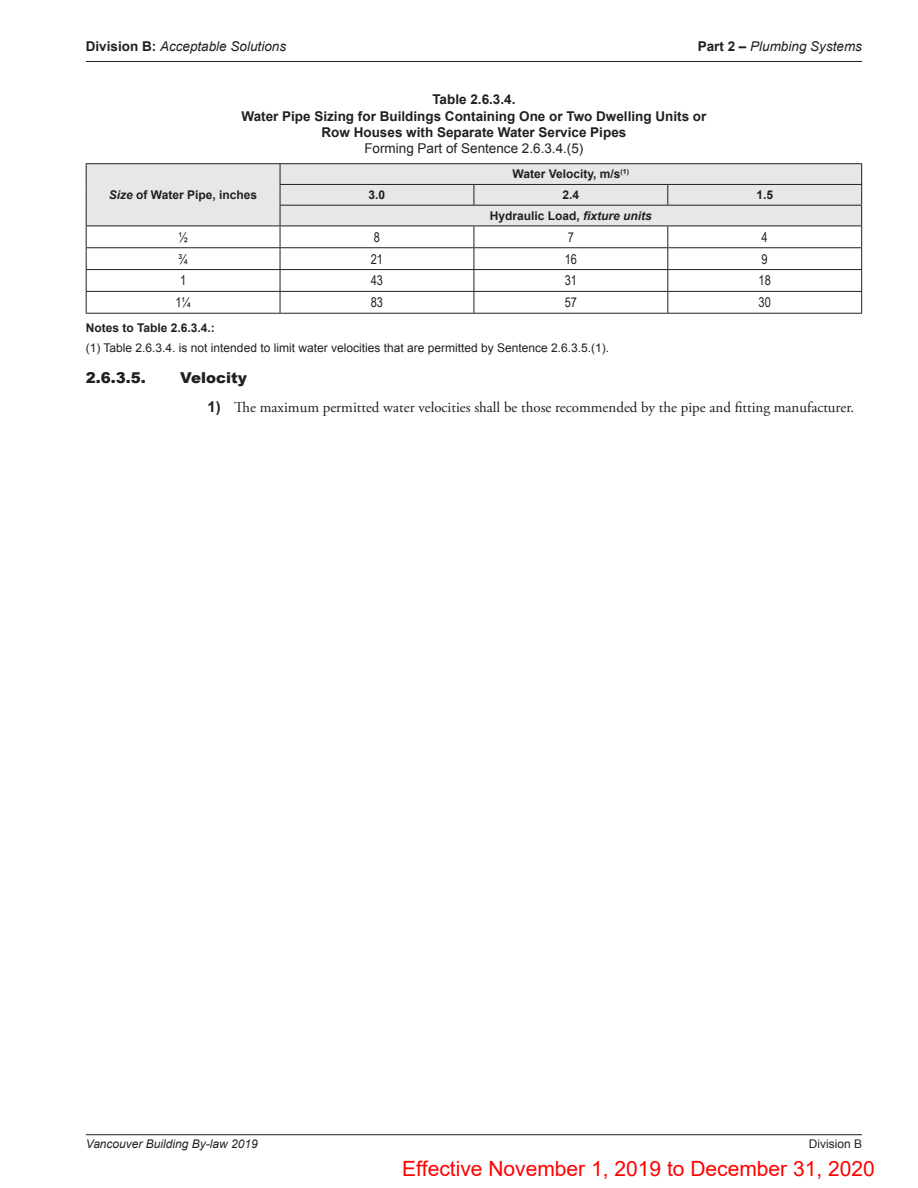
<style>
.page{position:relative;width:918px;height:1188px;background:#fff}
.page>*{position:absolute;margin:0;border:0;box-sizing:border-box;transform-origin:0 0}
.t1{font:21px "Arial";color:#f00}
.t2{font:15px "Adobe Garamond Pro";color:#231f20}
.t3{font:900 15px "Arial";color:#231f20}
.t4{font:700 13.5px/16.2px "Arial";color:#231f20;text-align:center}
.t5{font:italic 13.5px "Arial";color:#231f20}
.t6{font:13.5px "Arial";color:#231f20}
.t7{font:13.5px "Arial Narrow";color:#231f20}
.t8{font:12px "Arial";color:#231f20}
.t9{font:700 12px "Arial";color:#231f20}
.t10{font:italic 12px "Arial";color:#231f20}
.s1{font-weight:700;font-style:normal}
.s2{font-style:italic}
.s3{font-family:"Arial";font-weight:700}
</style>
<div class="page">
<hr style="left:86px;top:61px;width:776px;height:1px;background:#231f20">
<hr style="left:86px;top:1134px;width:776px;height:1px;background:#231f20">
<div style="left:87px;top:164px;width:774px;height:62px;background:#e6e7e9"></div>
<hr style="left:86px;top:163px;width:194px;height:1px;background:#231f20">
<hr style="left:280px;top:163px;width:194px;height:1px;background:#231f20">
<hr style="left:474px;top:163px;width:194px;height:1px;background:#231f20">
<hr style="left:668px;top:163px;width:194px;height:1px;background:#231f20">
<hr style="left:280px;top:184px;width:194px;height:1px;background:#231f20">
<hr style="left:474px;top:184px;width:194px;height:1px;background:#231f20">
<hr style="left:668px;top:184px;width:194px;height:1px;background:#231f20">
<hr style="left:280px;top:205px;width:194px;height:1px;background:#231f20">
<hr style="left:474px;top:205px;width:194px;height:1px;background:#231f20">
<hr style="left:668px;top:205px;width:194px;height:1px;background:#231f20">
<hr style="left:86px;top:226px;width:194px;height:1px;background:#231f20">
<hr style="left:280px;top:226px;width:194px;height:1px;background:#231f20">
<hr style="left:474px;top:226px;width:194px;height:1px;background:#231f20">
<hr style="left:668px;top:226px;width:194px;height:1px;background:#231f20">
<hr style="left:86px;top:247px;width:194px;height:1px;background:#231f20">
<hr style="left:280px;top:247px;width:194px;height:1px;background:#231f20">
<hr style="left:474px;top:247px;width:194px;height:1px;background:#231f20">
<hr style="left:668px;top:247px;width:194px;height:1px;background:#231f20">
<hr style="left:86px;top:269px;width:194px;height:1px;background:#231f20">
<hr style="left:280px;top:269px;width:194px;height:1px;background:#231f20">
<hr style="left:474px;top:269px;width:194px;height:1px;background:#231f20">
<hr style="left:668px;top:269px;width:194px;height:1px;background:#231f20">
<hr style="left:86px;top:291px;width:194px;height:1px;background:#231f20">
<hr style="left:280px;top:291px;width:194px;height:1px;background:#231f20">
<hr style="left:474px;top:291px;width:194px;height:1px;background:#231f20">
<hr style="left:668px;top:291px;width:194px;height:1px;background:#231f20">
<hr style="left:86px;top:313px;width:194px;height:1px;background:#231f20">
<hr style="left:280px;top:313px;width:194px;height:1px;background:#231f20">
<hr style="left:474px;top:313px;width:194px;height:1px;background:#231f20">
<hr style="left:668px;top:313px;width:194px;height:1px;background:#231f20">
<svg style="left:86px;top:164px;width:1px;height:149px"></svg>
<svg style="left:474px;top:185px;width:1px;height:20px"></svg>
<svg style="left:667px;top:185px;width:1px;height:20px"></svg>
<svg style="left:280px;top:164px;width:1px;height:149px"></svg>
<svg style="left:474px;top:226px;width:1px;height:87px"></svg>
<svg style="left:667px;top:226px;width:1px;height:87px"></svg>
<svg style="left:861px;top:164px;width:1px;height:149px"></svg>
<p class="t5" style="left:86px;top:38px;width:202px"><span class="s1">Division B:</span> Acceptable Solutions</p>
<p class="t5" style="left:698px;top:38px;width:166px"><span class="s1">Part 2 –</span> Plumbing Systems</p>
<p class="t4" style="left:241px;top:92px;width:467px">Table 2.6.3.4.<br>Water Pipe Sizing for Buildings Containing One or Two Dwelling Units or<br>Row Houses with Separate Water Service Pipes</p>
<p class="t6" style="left:364px;top:139px;width:221px">Forming Part of Sentence 2.6.3.4.(5)</p>
<p class="t9" style="left:109px;top:187px;width:150px"><span class="s2">Size</span> of Water Pipe, inches</p>
<p class="t9" style="left:513px;top:166px;width:118px">Water Velocity, m/s<sup>(1)</sup></p>
<p class="t9" style="left:369px;top:187px;width:18px">3.0</p>
<p class="t9" style="left:563px;top:187px;width:18px">2.4</p>
<p class="t9" style="left:756px;top:187px;width:18px">1.5</p>
<p class="t9" style="left:490px;top:208px;width:164px">Hydraulic Load, <span class="s2">fixture units</span></p>
<p class="t7" style="left:178px;top:227px;width:11px">½</p>
<p class="t7" style="left:374px;top:227px;width:8px">8</p>
<p class="t7" style="left:568px;top:227px;width:8px">7</p>
<p class="t7" style="left:762px;top:227px;width:8px">4</p>
<p class="t7" style="left:178px;top:249px;width:11px">¾</p>
<p class="t7" style="left:371px;top:249px;width:14px">21</p>
<p class="t7" style="left:565px;top:249px;width:14px">16</p>
<p class="t7" style="left:762px;top:249px;width:8px">9</p>
<p class="t7" style="left:180px;top:271px;width:8px">1</p>
<p class="t7" style="left:371px;top:271px;width:14px">43</p>
<p class="t7" style="left:565px;top:271px;width:14px">31</p>
<p class="t7" style="left:759px;top:271px;width:14px">18</p>
<p class="t7" style="left:175px;top:293px;width:17px">1¼</p>
<p class="t7" style="left:371px;top:293px;width:14px">83</p>
<p class="t7" style="left:565px;top:293px;width:14px">57</p>
<p class="t7" style="left:759px;top:293px;width:14px">30</p>
<p class="t9" style="left:86px;top:320px;width:131px">Notes to Table 2.6.3.4.:</p>
<p class="t8" style="left:86px;top:340px;width:525px">(1) Table 2.6.3.4. is not intended to limit water velocities that are permitted by Sentence 2.6.3.5.(1).</p>
<p class="t3" style="left:86px;top:367px;width:62px">2.6.3.5.</p>
<p class="t3" style="left:180px;top:367px;width:68px">Velocity</p>
<p class="t2" style="left:208px;top:398px;width:648px"><span class="s3">1)</span> The maximum permitted water velocities shall be those recommended by the pipe and fitting manufacturer.</p>
<p class="t10" style="left:86px;top:1136px;width:173px">Vancouver Building By-law 2019</p>
<p class="t8" style="left:809px;top:1136px;width:55px">Division B</p>
<h1 class="t1" style="left:402px;top:1154px;width:474px">Effective November 1, 2019 to December 31, 2020</h1>
</div>
